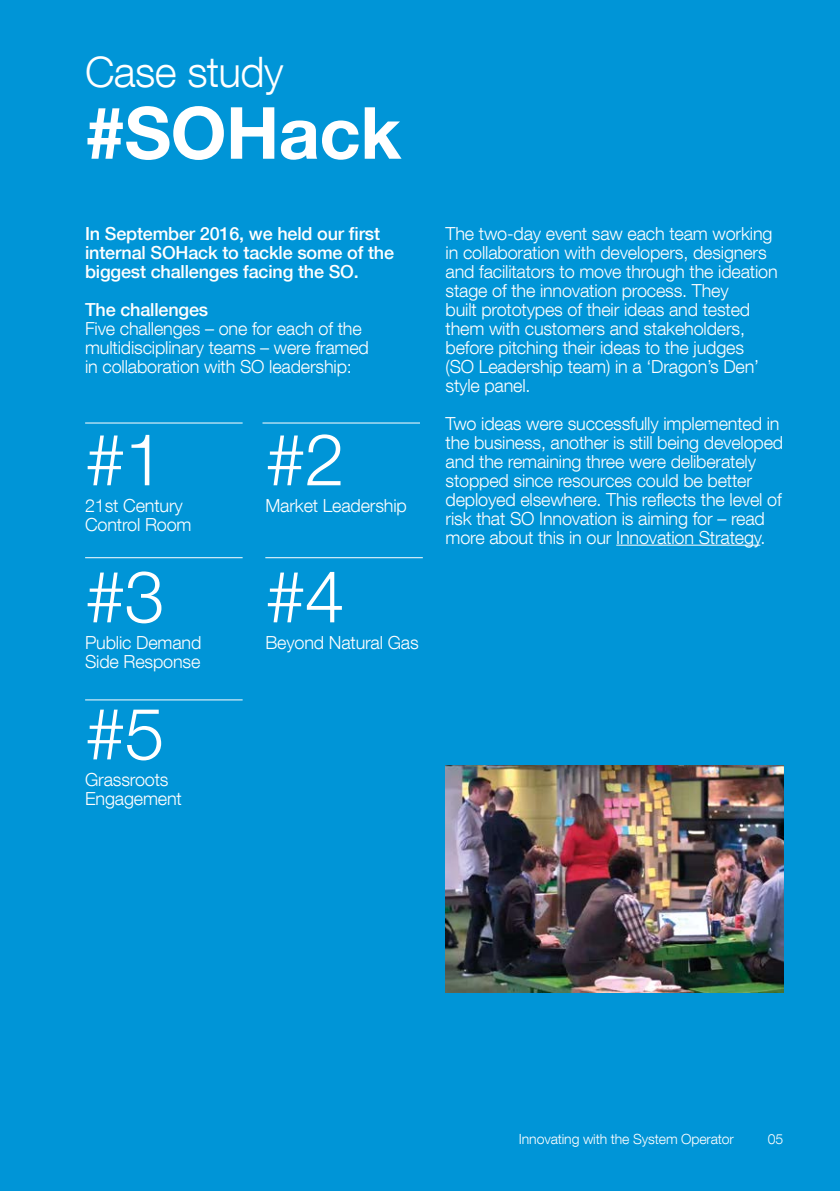
<style>
.page{position:relative;width:840px;height:1191px;background:#fff}
.page>*{position:absolute;margin:0;border:0;box-sizing:border-box;transform-origin:0 0}
.t1{font:300 72px "Helvetica Neue LT Com";color:#fff}
.t2{font:700 72px "Helvetica Neue LT Com";letter-spacing:-.01em;color:#fff}
.t3{font:300 42px "Helvetica Neue LT Com";letter-spacing:-.015em;color:#fff}
.t4{font:300 18px/19px "Helvetica Neue LT Com";letter-spacing:-.01em;color:#fff}
.t5{font:500 18px/19px "Helvetica Neue LT Com";letter-spacing:-.01em;color:#fff}
.t6{font:300 14px "Helvetica Neue LT Com";letter-spacing:-.01em;color:#fff}
</style>
<div class="page">
<div style="left:0;top:0;width:839px;height:1191px;background:#0095d7"></div>
<hr style="left:616px;top:545px;width:144px;height:1px;background:#fff">
<img style="left:445px;top:765px;width:337px;height:227px">
<hr style="left:85px;top:422px;width:157px;height:1px;background:#fff">
<hr style="left:262px;top:422px;width:158px;height:1px;background:#fff">
<hr style="left:85px;top:557px;width:157px;height:1px;background:#fff">
<hr style="left:265px;top:557px;width:157px;height:1px;background:#fff">
<hr style="left:85px;top:699px;width:157px;height:1px;background:#fff">
<h2 class="t3" style="left:85px;top:46px;width:200px">Case study</h2>
<h1 class="t2" style="left:85px;top:88px;width:317px">#SOHack</h1>
<p class="t5" style="left:85px;top:224px;width:310px">In September 2016, we held our first internal SOHack to tackle some of the biggest challenges facing the SO.</p>
<p class="t5" style="left:85px;top:300px;width:125px">The challenges</p>
<p class="t4" style="left:85px;top:318px;width:285px">Five challenges – one for each of the multidisciplinary teams – were framed in collaboration with SO leadership:</p>
<h1 class="t1" style="left:85px;top:415px;width:81px">#1</h1>
<p class="t4" style="left:85px;top:496px;width:108px">21st Century<br>Control Room</p>
<h1 class="t1" style="left:85px;top:552px;width:81px">#3</h1>
<p class="t4" style="left:85px;top:633px;width:118px">Public Demand<br>Side Response</p>
<h1 class="t1" style="left:85px;top:689px;width:81px">#5</h1>
<p class="t4" style="left:85px;top:770px;width:98px">Grassroots<br>Engagement</p>
<h1 class="t1" style="left:265px;top:415px;width:81px">#2</h1>
<p class="t4" style="left:265px;top:496px;width:143px">Market Leadership</p>
<h1 class="t1" style="left:265px;top:552px;width:81px">#4</h1>
<p class="t4" style="left:265px;top:633px;width:155px">Beyond Natural Gas</p>
<p class="t4" style="left:445px;top:223px;width:333px">The two-day event saw each team working in collaboration with developers, designers and facilitators to move through the ideation stage of the innovation process. They<br>built prototypes of their ideas and tested them with customers and stakeholders, before pitching their ideas to the judges<br>(SO Leadership team) in a ‘Dragon’s Den’ style panel.</p>
<p class="t4" style="left:445px;top:413px;width:339px">Two ideas were successfully implemented in the business, another is still being developed and the remaining three were deliberately stopped since resources could be better deployed elsewhere. This reflects the level of risk that SO Innovation is aiming for – read more about this in our Innovation Strategy.</p>
<p class="t6" style="left:518px;top:1130px;width:216px">Innovating with the System Operator</p>
<p class="t6" style="left:767px;top:1130px;width:17px">05</p>
</div>
